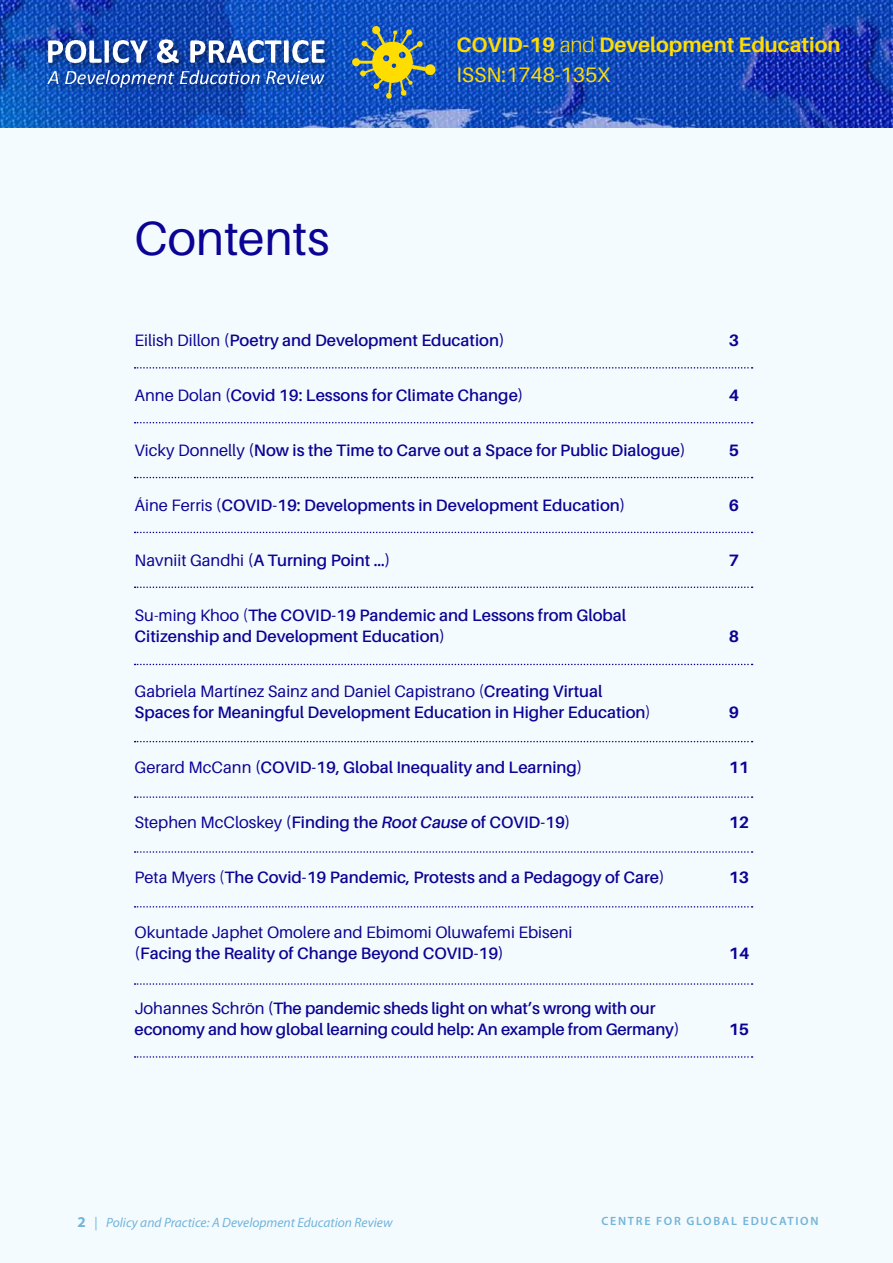
<style>
.page{position:relative;width:893px;height:1263px;background:#fff}
.page>*{position:absolute;margin:0;border:0;box-sizing:border-box;transform-origin:0 0}
.t1{font:48px "Aileron";letter-spacing:-.005em;color:#0b0394}
.t2{font:700 21px/30px "Aileron";color:#fd0}
.t3{font:600 16.5px/21px "Aileron";color:#0b0394}
.t4{font:16.5px "Aileron";color:#0b0394}
.t5{font:700 16.5px "Aileron";color:#0b0394}
.t6{font:italic 13.5px "Myriad Pro";color:#72b4db}
.t7{font:600 12px "Myriad Pro";letter-spacing:.14em;color:#72b4db}
.s1{font-weight:300}
.s2{font-weight:400}
.s3{font-style:italic}
.s4{font-weight:700;font-style:normal;font-size:15px}
.s5{font-style:normal}
</style>
<div class="page">
<div style="left:0;top:128px;width:893px;height:1135px;background:#f4fbfe"></div>
<img style="left:0;top:0;width:893px;height:128px">
<div style="left:44px;top:35px;width:291px;height:60px;background:#000;opacity:.55"></div>
<img style="left:39px;top:28px;width:295px;height:60px">
<img style="left:350px;top:20px;width:87px;height:87px">
<svg style="left:135px;top:367px;width:618px;height:2px"></svg>
<svg style="left:135px;top:422px;width:618px;height:1px"></svg>
<svg style="left:135px;top:477px;width:618px;height:1px"></svg>
<svg style="left:135px;top:532px;width:618px;height:1px"></svg>
<svg style="left:135px;top:586px;width:618px;height:2px"></svg>
<svg style="left:135px;top:664px;width:618px;height:1px"></svg>
<svg style="left:135px;top:741px;width:618px;height:1px"></svg>
<svg style="left:135px;top:796px;width:618px;height:2px"></svg>
<svg style="left:135px;top:851px;width:618px;height:2px"></svg>
<svg style="left:135px;top:906px;width:618px;height:1px"></svg>
<svg style="left:135px;top:983px;width:618px;height:2px"></svg>
<svg style="left:135px;top:1056px;width:618px;height:2px"></svg>
<h1 class="t1" style="left:135px;top:212px;width:196px">Contents</h1>
<p class="t2" style="left:456px;top:30px;width:386px">COVID-19 <span class="s1">and</span> Development Education<br><span class="s2">ISSN:1748-135X</span></p>
<p class="t3" style="left:135px;top:330px;width:371px"><span class="s2">Eilish Dillon</span> (Poetry and Development Education)</p>
<p class="t5" style="left:729px;top:331px;width:12px">3</p>
<p class="t3" style="left:135px;top:385px;width:390px"><span class="s2">Anne Dolan</span> (Covid 19: Lessons for Climate Change)</p>
<p class="t5" style="left:729px;top:386px;width:12px">4</p>
<p class="t3" style="left:135px;top:440px;width:553px"><span class="s2">Vicky Donnelly</span> (Now is the Time to Carve out a Space for Public Dialogue)</p>
<p class="t5" style="left:729px;top:441px;width:12px">5</p>
<p class="t3" style="left:135px;top:495px;width:492px"><span class="s2">Áine Ferris</span> (COVID-19: Developments in Development Education)</p>
<p class="t5" style="left:729px;top:496px;width:12px">6</p>
<p class="t3" style="left:135px;top:550px;width:257px"><span class="s2">Navniit Gandhi</span> (A Turning Point …)</p>
<p class="t5" style="left:729px;top:551px;width:12px">7</p>
<p class="t3" style="left:135px;top:605px;width:493px"><span class="s2">Su-ming Khoo (</span>The COVID-19 Pandemic and Lessons from Global<br>Citizenship and Development Education)</p>
<p class="t5" style="left:729px;top:627px;width:12px">8</p>
<p class="t3" style="left:135px;top:681px;width:518px"><span class="s2">Gabriela Martínez Sainz and Daniel Capistrano (</span>Creating Virtual<br>Spaces for Meaningful Development Education in Higher Education<span class="s2">)</span></p>
<p class="t5" style="left:729px;top:703px;width:12px">9</p>
<p class="t3" style="left:135px;top:757px;width:449px"><span class="s2">Gerard McCann</span> (COVID-19, Global Inequality and Learning)</p>
<p class="t5" style="left:729px;top:758px;width:22px">11</p>
<p class="t3" style="left:135px;top:812px;width:437px"><span class="s2">Stephen McCloskey</span> (Finding the <span class="s3">Root Cause</span> of COVID-19)</p>
<p class="t5" style="left:729px;top:813px;width:22px">12</p>
<p class="t3" style="left:135px;top:867px;width:531px"><span class="s2">Peta Myers (</span>The Covid-19 Pandemic, Protests and a Pedagogy of Care)</p>
<p class="t5" style="left:729px;top:868px;width:22px">13</p>
<p class="t4" style="left:135px;top:923px;width:439px">Okuntade Japhet Omolere and Ebimomi Oluwafemi Ebiseni</p>
<p class="t3" style="left:135px;top:943px;width:371px">(Facing the Reality of Change Beyond COVID-19)</p>
<p class="t5" style="left:729px;top:944px;width:22px">14</p>
<p class="t3" style="left:135px;top:998px;width:546px"><span class="s2">Johannes Schrön</span> (The pandemic sheds light on what’s wrong with our economy and how global learning could help: An example from Germany)</p>
<p class="t5" style="left:729px;top:1020px;width:22px">15</p>
<p class="t6" style="left:78px;top:1214px;width:316px"><span class="s4">2</span> <span class="s5">|</span> Policy and Practice: A Development Education Review</p>
<p class="t7" style="left:601px;top:1213px;width:218px">CENTRE FOR GLOBAL EDUCATION</p>
</div>
